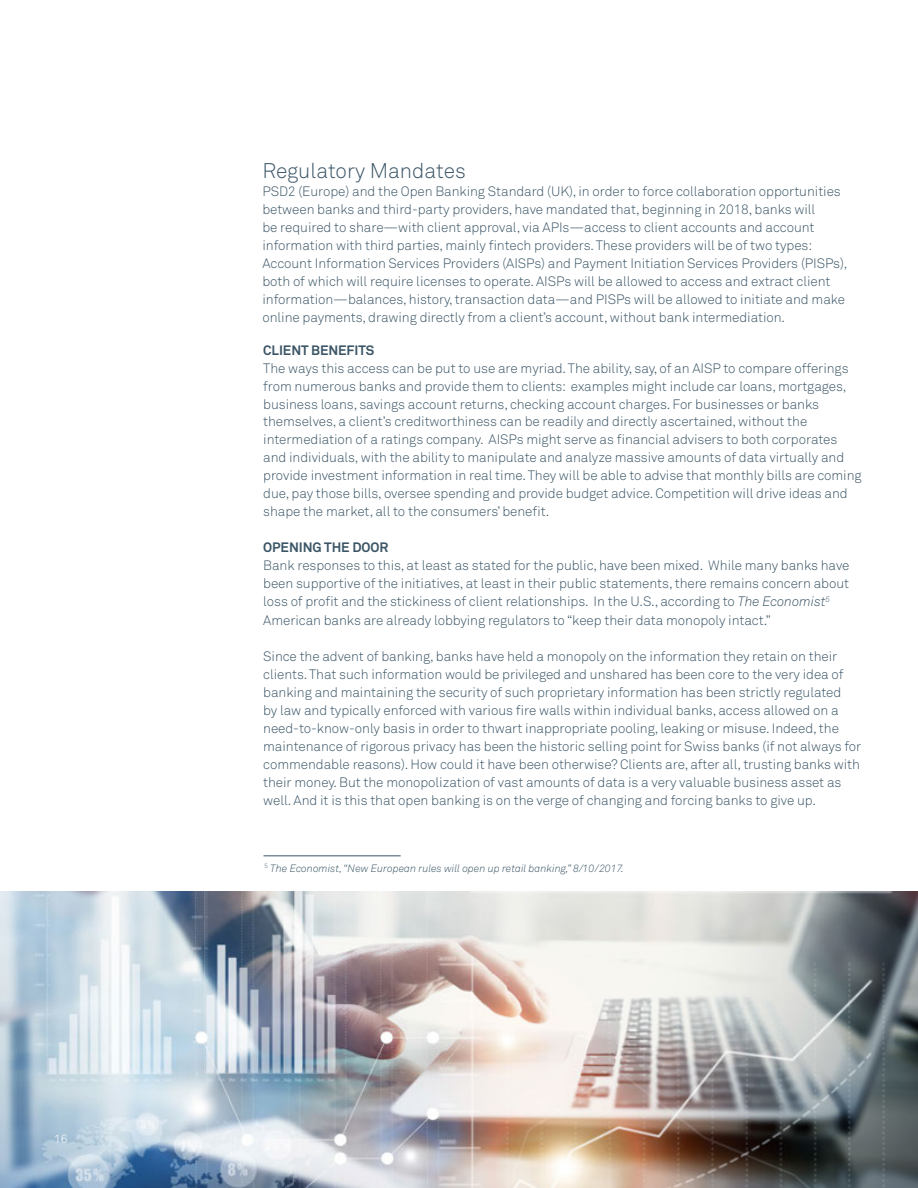
<style>
.page{position:relative;width:918px;height:1188px;background:#fff}
.page>*{position:absolute;margin:0;border:0;box-sizing:border-box;transform-origin:0 0}
.t1{font:21px "Akkurat Light Pro";color:#3b5566}
.t2{font:13.5px/18px "Akkurat Light Pro";letter-spacing:-.005em;color:#3b5566}
.t3{font:700 13.5px "Akkurat Pro";letter-spacing:-.005em;color:#3b5566}
.t4{font:12px "Akkurat Light Pro";color:#fff}
.t5{font:italic 10.5px "Akkurat Light Pro";color:#3b5566}
.s1{font-style:italic}
</style>
<div class="page">
<img style="left:0;top:891px;width:918px;height:297px">
<hr style="left:264px;top:856px;width:137px;height:1px;background:#3b5566">
<p class="t4" style="left:54px;top:1132px;width:15px">16</p>
<p class="t1" style="left:262px;top:159px;width:205px">Regulatory Mandates</p>
<p class="t2" style="left:262px;top:183px;width:586px">PSD2 (Europe) and the Open Banking Standard (UK), in order to force collaboration opportunities between banks and third-party providers, have mandated that, beginning in 2018, banks will<br>be required to share—with client approval, via APIs—access to client accounts and account information with third parties, mainly fintech providers. These providers will be of two types:<br>Account Information Services Providers (AISPs) and Payment Initiation Services Providers (PISPs), both of which will require licenses to operate. AISPs will be allowed to access and extract client information—balances, history, transaction data—and PISPs will be allowed to initiate and make online payments, drawing directly from a client’s account, without bank intermediation.</p>
<p class="t3" style="left:263px;top:341px;width:112px">CLIENT BENEFITS</p>
<p class="t2" style="left:263px;top:359px;width:600px">The ways this access can be put to use are myriad. The ability, say, of an AISP to compare offerings from numerous banks and provide them to clients: examples might include car loans, mortgages, business loans, savings account returns, checking account charges. For businesses or banks themselves, a client’s creditworthiness can be readily and directly ascertained, without the intermediation of a ratings company. AISPs might serve as financial advisers to both corporates and individuals, with the ability to manipulate and analyze massive amounts of data virtually and provide investment information in real time. They will be able to advise that monthly bills are coming due, pay those bills, oversee spending and provide budget advice. Competition will drive ideas and shape the market, all to the consumers’ benefit.</p>
<p class="t3" style="left:263px;top:539px;width:127px">OPENING THE DOOR</p>
<p class="t2" style="left:263px;top:557px;width:588px">Bank responses to this, at least as stated for the public, have been mixed. While many banks have been supportive of the initiatives, at least in their public statements, there remains concern about loss of profit and the stickiness of client relationships. In the U.S., according to <span class="s1">The Economist</span><sup>5<br></sup>American banks are already lobbying regulators to “keep their data monopoly intact.”</p>
<p class="t2" style="left:263px;top:647px;width:600px">Since the advent of banking, banks have held a monopoly on the information they retain on their clients. That such information would be privileged and unshared has been core to the very idea of banking and maintaining the security of such proprietary information has been strictly regulated<br>by law and typically enforced with various fire walls within individual banks, access allowed on a need-to-know-only basis in order to thwart inappropriate pooling, leaking or misuse. Indeed, the maintenance of rigorous privacy has been the historic selling point for Swiss banks (if not always for commendable reasons). How could it have been otherwise? Clients are, after all, trusting banks with their money. But the monopolization of vast amounts of data is a very valuable business asset as well. And it is this that open banking is on the verge of changing and forcing banks to give up.</p>
<p class="t5" style="left:265px;top:862px;width:361px"><sup>5</sup> The Economist, “New European rules will open up retail banking,” 8/10/2017.</p>
</div>
